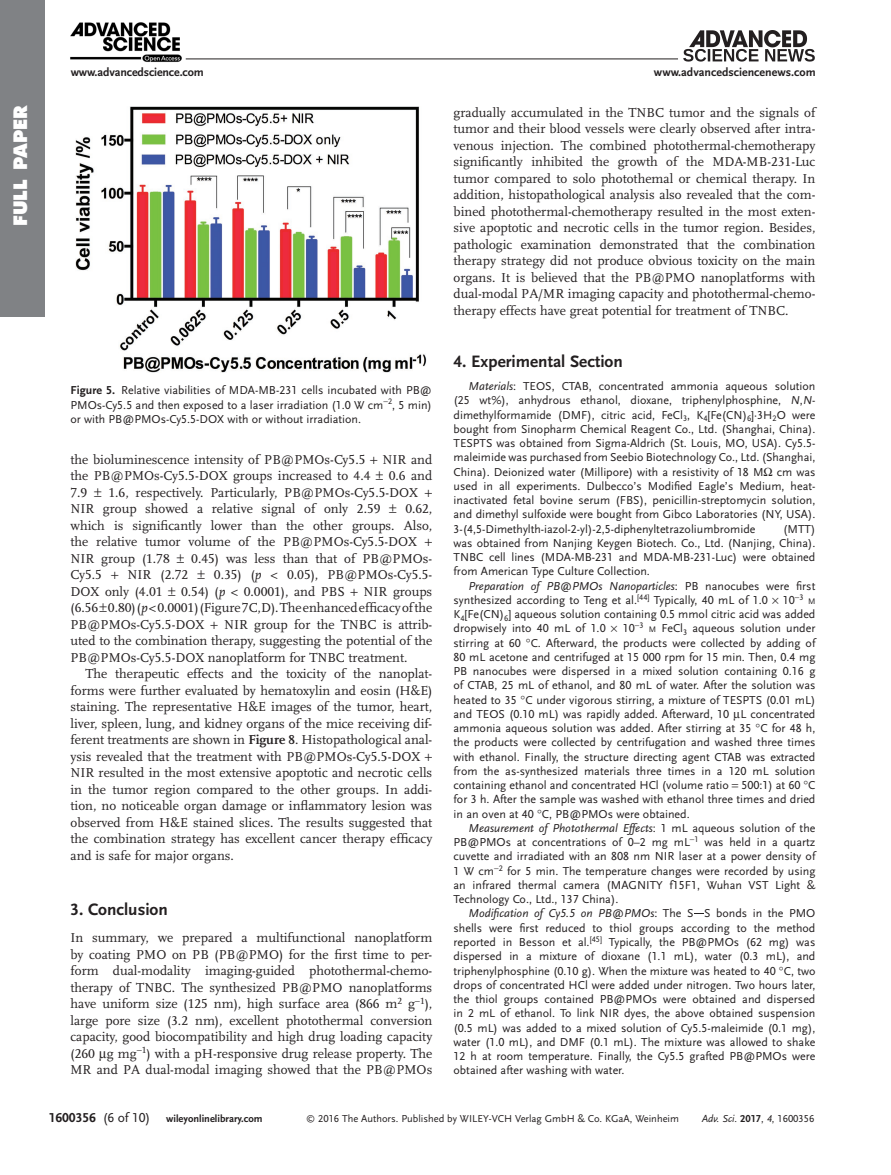
<style>
.page{position:relative;width:891px;height:1175px;background:#fff}
.page>*{position:absolute;margin:0;border:0;box-sizing:border-box;transform-origin:0 0}
.t1{font:800 18px "Futura";letter-spacing:.005em;color:#fff}
.t2{font:700 17.25px "Scala Sans LF";color:#231f20}
.t3{font:13.5px/16.5px "Scala LF";color:#231f20;text-align:justify}
.t4{font:12px/14.2px "Scala Sans LF";color:#231f20;text-align:justify}
.t5{font:700 12px "Scala Sans LF";color:#231f20}
.t6{font:10.5px "Scala Sans LF";color:#231f20}
.t7{font:700 10.5px "Scala Sans LF";color:#231f20}
.t8{font:italic 10.5px "Scala Sans LF";color:#231f20}
.t9{font:8.4px "Scala Sans LF";color:#231f20}
.s1{font-style:italic}
.s2{font-weight:700}
.s3{font-size:8.4px}
.s4{font-weight:700;font-style:normal}
.s5{font-style:normal}
.s6{font-size:13.5px}
.s7{font-weight:400;font-size:13.5px}
.s8{font-size:9px}
</style>
<div class="page">
<div style="left:0;top:0;width:44px;height:317px;background:#808285"></div>
<img style="left:70px;top:22px;width:112px;height:40px">
<hr style="left:186px;top:59px;width:492px;height:1px;background:#231f20">
<img style="left:683px;top:30px;width:132px;height:31px">
<img style="left:76px;top:107px;width:351px;height:265px">
<h1 class="t1" style="left:9px;top:226px;width:123px;rotate:-90deg">Full paper</h1>
<p class="t5" style="left:71px;top:65px;width:135px">www.advancedscience.com</p>
<p class="t5" style="left:654px;top:65px;width:163px">www.advancedsciencenews.com</p>
<p class="t3" style="left:454px;top:104px;width:363px">gradually accumulated in the TNBC tumor and the signals of tumor and their blood vessels were clearly observed after intra&shy;venous injection. The combined photothermal-chemotherapy significantly inhibited the growth of the MDA-MB-231-Luc tumor compared to solo photothemal or chemical therapy. In addition, histopathological analysis also revealed that the com&shy;bined photothermal-chemotherapy resulted in the most exten&shy;sive apoptotic and necrotic cells in the tumor region. Besides, pathologic examination demonstrated that the combination therapy strategy did not produce obvious toxicity on the main organs. It is believed that the PB@PMO nanoplatforms with dual-modal PA/MR imaging capacity and photothermal-chemo&shy;therapy effects have great potential for treatment of TNBC.</p>
<h2 class="t2" style="left:454px;top:352px;width:171px">4. Experimental Section</h2>
<p class="t4" style="left:454px;top:379px;width:363px;text-indent:15px"><span class="s1">Materials</span>: TEOS, CTAB, concentrated ammonia aqueous solution (25 wt%), anhydrous ethanol, dioxane, triphenylphosphine, <span class="s1">N</span>,<span class="s1">N&shy;</span>dimethylformamide (DMF), citric acid, FeCl<sub>3</sub>, K<sub>4</sub>[Fe(CN)<sub>6</sub>]·3H<sub>2</sub>O were bought from Sinopharm Chemical Reagent Co., Ltd. (Shanghai, China).<br>TESPTS was obtained from Sigma-Aldrich (St. Louis, MO, USA). Cy5.5- maleimide was purchased from Seebio Biotechnology Co., Ltd. (Shanghai, China). Deionized water (Millipore) with a resistivity of 18 M cm was used in all experiments. Dulbecco’s Modified Eagle’s Medium, heat&shy;inactivated fetal bovine serum (FBS), penicillin-streptomycin solution, and dimethyl sulfoxide were bought from Gibco Laboratories (NY, USA).<br>3-(4,5-Dimethylth-iazol-2-yl)-2,5-diphenyltetrazoliumbromide</p>
<p class="t4" style="left:70px;top:383px;width:363px"><span class="s2">Figure 5.</span> Relative viabilities of MDA-MB-231 cells incubated with PB@ PMOs-Cy5.5 and then exposed to a laser irradiation (1.0 W cm−<sup>2</sup>, 5 min) or with PB@PMOs-Cy5.5-DOX with or without irradiation.</p>
<p class="t3" style="left:71px;top:451px;width:296px">the bioluminescence intensity of PB@PMOs-Cy5.5</p>
<p class="t3" style="left:383px;top:451px;width:51px">NIR and</p>
<p class="t3" style="left:71px;top:467px;width:301px">the PB@PMOs-Cy5.5-DOX groups increased to 4.4</p>
<p class="t3" style="left:389px;top:467px;width:45px">0.6 and</p>
<p class="t3" style="left:71px;top:484px;width:18px">7.9</p>
<p class="t3" style="left:71px;top:484px;width:349px;text-indent:38px">1.6, respectively. Particularly, PB@PMOs-Cy5.5-DOX<br>NIR group showed a relative signal of only 2.59</p>
<p class="t3" style="left:71px;top:500px;width:363px;text-align:left;text-indent:335px">0.62, which is significantly lower than the other groups. Also, the relative tumor volume of the PB@PMOs-Cy5.5-DOX<br>NIR group (1.78</p>
<p class="t4" style="left:454px;top:522px;width:363px;text-indent:330px">(MTT) was obtained from Nanjing Keygen Biotech. Co., Ltd. (Nanjing, China).<br>TNBC cell lines (MDA-MB-231 and MDA-MB-231-Luc) were obtained from American Type Culture Collection.</p>
<p class="t4" style="left:454px;top:578px;width:363px;text-indent:15px"><span class="s1">Preparation of PB@PMOs Nanoparticles</span>: PB nanocubes were first synthesized according to Teng et al.<sup>[44]</sup> Typically, 40 mL of 1.0</p>
<p class="t3" style="left:191px;top:550px;width:243px">0.45) was less than that of PB@PMOs-</p>
<p class="t3" style="left:71px;top:566px;width:33px">Cy5.5</p>
<p class="t3" style="left:128px;top:566px;width:62px">NIR (2.72</p>
<p class="t3" style="left:214px;top:566px;width:220px">0.35) (<span class="s1">p</span> &lt; 0.05), PB@PMOs-Cy5.5-</p>
<p class="t3" style="left:71px;top:583px;width:94px">DOX only (4.01</p>
<p class="t3" style="left:181px;top:583px;width:165px">0.54) (<span class="s1">p</span> &lt; 0.0001), and PBS</p>
<p class="t3" style="left:71px;top:583px;width:363px;text-indent:293px">NIR groups (6.56 0.80) (<span class="s1">p</span> &lt; 0.0001) (Figure 7C,D). The enhanced efficacy of the PB@PMOs-Cy5.5-DOX</p>
<p class="t4" style="left:783px;top:593px;width:22px">10−<sup>3</sup></p>
<p class="t9" style="left:808px;top:596px;width:9px">m</p>
<p class="t4" style="left:454px;top:607px;width:363px">K<sub>4</sub>[Fe(CN)<sub>6</sub>] aqueous solution containing 0.5 mmol citric acid was added dropwisely into 40 mL of 1.0</p>
<p class="t3" style="left:71px;top:616px;width:363px;text-indent:154px">NIR group for the TNBC is attrib&shy;uted to the combination therapy, suggesting the potential of the PB@PMOs-Cy5.5-DOX nanoplatform for TNBC treatment.</p>
<p class="t3" style="left:71px;top:665px;width:363px;text-align:left;text-indent:15px">The therapeutic effects and the toxicity of the nanoplat&shy;forms were further evaluated by hematoxylin and eosin (H&amp;E) staining. The representative H&amp;E images of the tumor, heart, liver, spleen, lung, and kidney organs of the mice receiving dif&shy;ferent treatments are shown in <span class="s2">Figure 8</span>. Histopathological anal&shy;ysis revealed that the treatment with PB@PMOs-Cy5.5-DOX NIR resulted in the most extensive apoptotic and necrotic cells in the tumor region compared to the other groups. In addi&shy;tion, no noticeable organ damage or inflammatory lesion was observed from H&amp;E stained slices. The results suggested that the combination strategy has excellent cancer therapy efficacy and is safe for major organs.</p>
<h2 class="t2" style="left:71px;top:900px;width:99px">3. Conclusion</h2>
<p class="t3" style="left:70px;top:929px;width:363px">In summary, we prepared a multifunctional nanoplatform by coating PMO on PB (PB@PMO) for the first time to per&shy;form dual-modality imaging-guided photothermal-chemo&shy;therapy of TNBC. The synthesized PB@PMO nanoplatforms have uniform size (125 nm), high surface area (866 m<sup>2</sup> g−<sup>1</sup>), large pore size (3.2 nm), excellent photothermal conversion capacity, good biocompatibility and high drug loading capacity (260 g mg−<sup>1</sup>) with a pH-responsive drug release property. The MR and PA dual-modal imaging showed that the PB@PMOs</p>
<p class="t4" style="left:454px;top:621px;width:363px;text-indent:169px">10−<sup>3</sup> <span class="s3">m</span> FeCl<sub>3</sub> aqueous solution under stirring at 60 C. Afterward, the products were collected by adding of 80 mL acetone and centrifuged at 15 000 rpm for 15 min. Then, 0.4 mg PB nanocubes were dispersed in a mixed solution containing 0.16 g of CTAB, 25 mL of ethanol, and 80 mL of water. After the solution was heated to 35 C under vigorous stirring, a mixture of TESPTS (0.01 mL) and TEOS (0.10 mL) was rapidly added. Afterward, 10 L concentrated ammonia aqueous solution was added. After stirring at 35 C for 48 h, the products were collected by centrifugation and washed three times with ethanol. Finally, the structure directing agent CTAB was extracted from the as-synthesized materials three times in a 120 mL solution containing ethanol and concentrated HCl (volume ratio 500:1) at 60 C for 3 h. After the sample was washed with ethanol three times and dried in an oven at 40 C, PB@PMOs were obtained.</p>
<p class="t4" style="left:454px;top:821px;width:363px;text-indent:15px"><span class="s1">Measurement of Photothermal Effects</span>: 1 mL aqueous solution of the PB@PMOs at concentrations of 0–2 mg mL−<sup>1</sup> was held in a quartz cuvette and irradiated with an 808 nm NIR laser at a power density of 1 W cm−<sup>2</sup> for 5 min. The temperature changes were recorded by using an infrared thermal camera (MAGNITY f15F1, Wuhan VST Light &amp; Technology Co., Ltd., 137 China).</p>
<p class="t4" style="left:454px;top:906px;width:363px;text-indent:15px"><span class="s1">Modification of Cy5.5 on PB@PMOs</span>: The S S bonds in the PMO shells were first reduced to thiol groups according to the method reported in Besson et al.<sup>[45]</sup> Typically, the PB@PMOs (62 mg) was dispersed in a mixture of dioxane (1.1 mL), water (0.3 mL), and triphenylphosphine (0.10 g). When the mixture was heated to 40 C, two drops of concentrated HCl were added under nitrogen. Two hours later, the thiol groups contained PB@PMOs were obtained and dispersed in 2 mL of ethanol. To link NIR dyes, the above obtained suspension (0.5 mL) was added to a mixed solution of Cy5.5-maleimide (0.1 mg), water (1.0 mL), and DMF (0.1 mL). The mixture was allowed to shake 12 h at room temperature. Finally, the Cy5.5 grafted PB@PMOs were obtained after washing with water.</p>
<p class="t8" style="left:702px;top:1113px;width:114px">Adv. Sci. <span class="s4">2017</span><span class="s5">,</span> 4<span class="s5">, 1600356</span></p>
<p class="t7" style="left:49px;top:1113px;width:216px"><span class="s6">1600356</span> <span class="s7">(6 of 10)</span> wileyonlinelibrary.com</p>
<p class="t6" style="left:306px;top:1113px;width:374px"><span class="s8">©</span> 2016 The Authors. Published by WILEY-VCH Verlag GmbH &amp; Co. KGaA, Weinheim</p>
</div>
